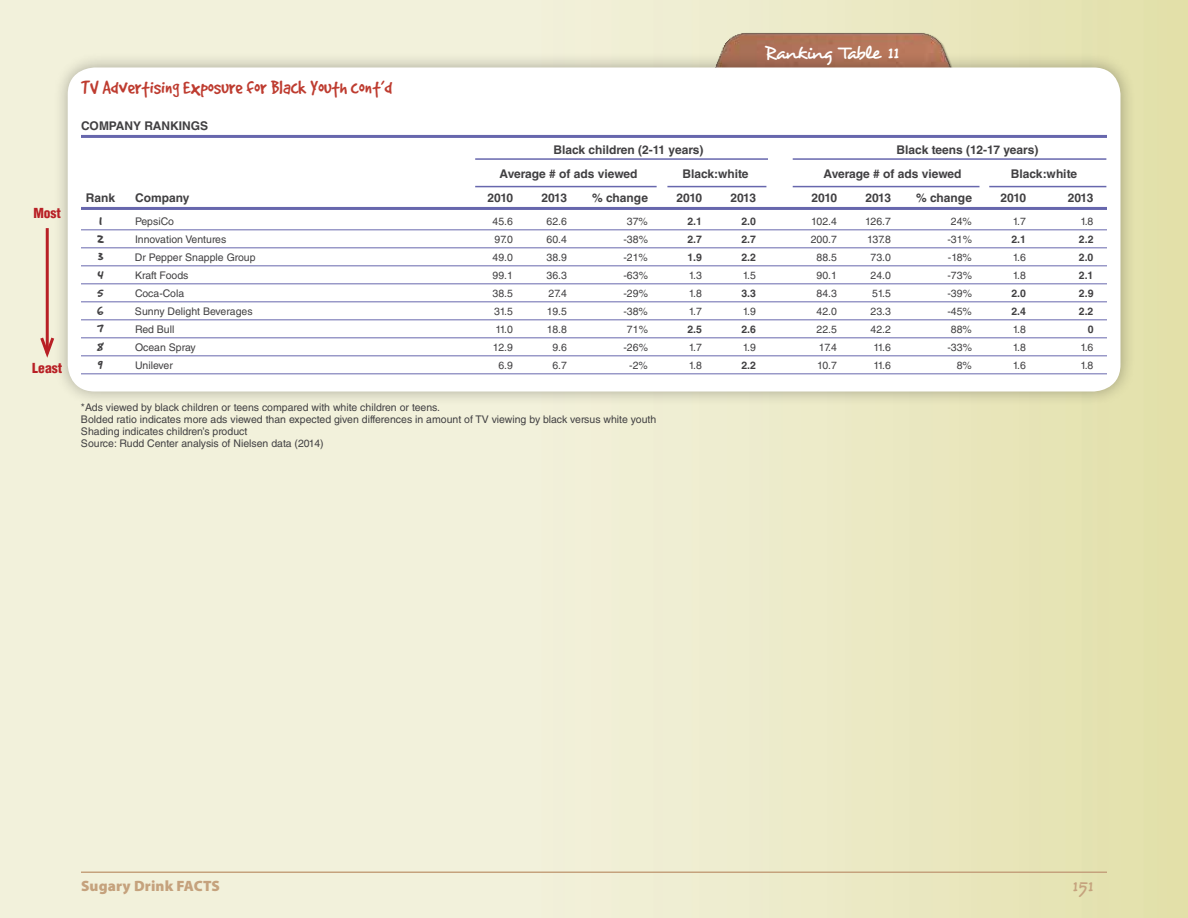
<style>
.page{position:relative;width:1188px;height:918px;background:#fff}
.page>*{position:absolute;margin:0;border:0;box-sizing:border-box;transform-origin:0 0}
.t1{font:21px "Good Dog";color:#be3c30}
.t2{font:19.5px "Desyrel";letter-spacing:-.065em;color:#fff}
.t3{font:18px "Desyrel";color:#c5a27d}
.t4{font:16.5px "Good Dog";color:#414042}
.t5{font:900 15px "Myriad Pro";letter-spacing:.01em;color:#c5a27d}
.t6{font:900 condensed 13.5px "Helvetica LT Std";color:#b82025}
.t7{font:700 12px "Helvetica LT Std";color:#414042}
.t8{font:10.5px/12px "Helvetica LT Std";color:#414042}
.t9{font:700 10.5px "Helvetica LT Std";color:#414042}
</style>
<div class="page">
<hr style="left:81px;top:872px;width:1026px;height:1px;background:#c5a27d">
<img style="left:687px;top:27px;width:293px;height:25px">
<div style="left:52px;top:52px;width:1084px;height:355px;background:#000;opacity:.3"></div>
<div style="left:68px;top:68px;width:1052px;height:324px;background:#fff;border-radius:27px"></div>
<hr style="left:46px;top:228px;width:3px;height:125px;background:#b82025">
<svg style="left:38px;top:334px;width:19px;height:28px"></svg>
<hr style="left:793px;top:158px;width:313px;height:2px;background:#6767ad">
<hr style="left:475px;top:158px;width:293px;height:2px;background:#6767ad">
<hr style="left:475px;top:186px;width:182px;height:1px;background:#6767ad">
<hr style="left:793px;top:186px;width:186px;height:1px;background:#6767ad">
<hr style="left:667px;top:186px;width:99px;height:1px;background:#6767ad">
<hr style="left:989px;top:186px;width:117px;height:1px;background:#6767ad">
<hr style="left:81px;top:135px;width:1026px;height:3px;background:#6767ad">
<hr style="left:81px;top:207px;width:1026px;height:3px;background:#6767ad">
<hr style="left:81px;top:229px;width:1026px;height:1px;background:#6767ad">
<hr style="left:81px;top:247px;width:1026px;height:1px;background:#6767ad">
<hr style="left:81px;top:265px;width:1026px;height:1px;background:#6767ad">
<hr style="left:81px;top:283px;width:1026px;height:1px;background:#6767ad">
<hr style="left:81px;top:301px;width:1026px;height:1px;background:#6767ad">
<hr style="left:81px;top:319px;width:1026px;height:1px;background:#6767ad">
<hr style="left:81px;top:337px;width:1026px;height:1px;background:#6767ad">
<hr style="left:81px;top:355px;width:1026px;height:1px;background:#6767ad">
<hr style="left:81px;top:373px;width:1026px;height:1px;background:#6767ad">
<p class="t6" style="left:33px;top:205px;width:29px">Most</p>
<p class="t6" style="left:32px;top:360px;width:31px">Least</p>
<h1 class="t1" style="left:81px;top:77px;width:313px">TV Advertising Exposure for Black Youth cont’d</h1>
<p class="t7" style="left:81px;top:119px;width:10px">com</p>
<p class="t7" style="left:109px;top:119px;width:17px">pany</p>
<p class="t7" style="left:144px;top:119px;width:9px">rankings</p>
<h2 class="t2" style="left:765px;top:40px;width:136px">Ranking Table 11</h2>
<h2 class="t2" style="left:887px;top:40px;width:15px">8</h2>
<p class="t7" style="left:553px;top:143px;width:152px">Black children (2-11 years)</p>
<p class="t7" style="left:897px;top:143px;width:143px">Black teens (12-17 years)</p>
<p class="t7" style="left:500px;top:167px;width:140px">Average # of ads viewed</p>
<p class="t7" style="left:682px;top:167px;width:68px">Black:white</p>
<p class="t7" style="left:824px;top:167px;width:140px">Average # of ads viewed</p>
<p class="t7" style="left:1011px;top:167px;width:68px">Black:white</p>
<p class="t7" style="left:86px;top:191px;width:31px">Rank</p>
<p class="t7" style="left:135px;top:191px;width:56px">Company</p>
<p class="t7" style="left:488px;top:191px;width:27px">2010</p>
<p class="t7" style="left:541px;top:191px;width:27px">2013</p>
<p class="t7" style="left:592px;top:191px;width:58px">% change</p>
<p class="t7" style="left:677px;top:191px;width:27px">2010</p>
<p class="t7" style="left:730px;top:191px;width:27px">2013</p>
<p class="t7" style="left:812px;top:191px;width:27px">2010</p>
<p class="t7" style="left:865px;top:191px;width:27px">2013</p>
<p class="t7" style="left:916px;top:191px;width:58px">% change</p>
<p class="t7" style="left:1001px;top:191px;width:27px">2010</p>
<p class="t7" style="left:1068px;top:191px;width:27px">2013</p>
<h3 class="t4" style="left:99px;top:211px;width:4px">1</h3>
<p class="t8" style="left:135px;top:215px;width:40px">PepsiCo</p>
<p class="t8" style="left:493px;top:215px;width:22px">45.6</p>
<p class="t8" style="left:547px;top:215px;width:22px">62.6</p>
<p class="t8" style="left:627px;top:215px;width:23px">37%</p>
<p class="t9" style="left:687px;top:215px;width:16px">2.1</p>
<p class="t9" style="left:741px;top:215px;width:16px">2.0</p>
<p class="t8" style="left:811px;top:215px;width:27px">102.4</p>
<p class="t8" style="left:865px;top:215px;width:27px">126.7</p>
<p class="t8" style="left:951px;top:215px;width:23px">24%</p>
<p class="t8" style="left:1013px;top:215px;width:15px">1.7</p>
<p class="t8" style="left:1080px;top:215px;width:15px">1.8</p>
<h3 class="t4" style="left:97px;top:229px;width:8px">2</h3>
<p class="t8" style="left:135px;top:233px;width:93px">Innovation Ventures</p>
<p class="t8" style="left:495px;top:233px;width:20px">97.0</p>
<p class="t8" style="left:547px;top:233px;width:22px">60.4</p>
<p class="t8" style="left:623px;top:233px;width:26px">-38%</p>
<p class="t9" style="left:687px;top:233px;width:16px">2.7</p>
<p class="t9" style="left:741px;top:233px;width:16px">2.7</p>
<p class="t8" style="left:811px;top:233px;width:28px">200.7</p>
<p class="t8" style="left:867px;top:233px;width:25px">137.8</p>
<p class="t8" style="left:947px;top:233px;width:26px">-31%</p>
<p class="t9" style="left:1011px;top:233px;width:16px">2.1</p>
<p class="t9" style="left:1079px;top:233px;width:16px">2.2</p>
<h3 class="t4" style="left:98px;top:247px;width:7px">3</h3>
<p class="t8" style="left:135px;top:251px;width:122px">Dr Pepper Snapple Group</p>
<p class="t8" style="left:493px;top:251px;width:22px">49.0</p>
<p class="t8" style="left:547px;top:251px;width:22px">38.9</p>
<p class="t8" style="left:623px;top:251px;width:26px">-21%</p>
<p class="t9" style="left:687px;top:251px;width:16px">1.9</p>
<p class="t9" style="left:741px;top:251px;width:16px">2.2</p>
<p class="t8" style="left:817px;top:251px;width:22px">88.5</p>
<p class="t8" style="left:871px;top:251px;width:22px">73.0</p>
<p class="t8" style="left:948px;top:251px;width:26px">-18%</p>
<p class="t8" style="left:1013px;top:251px;width:15px">1.6</p>
<p class="t9" style="left:1079px;top:251px;width:16px">2.0</p>
<h3 class="t4" style="left:97px;top:265px;width:8px">4</h3>
<p class="t8" style="left:135px;top:269px;width:55px">Kraft Foods</p>
<p class="t8" style="left:493px;top:269px;width:22px">99.1</p>
<p class="t8" style="left:547px;top:269px;width:22px">36.3</p>
<p class="t8" style="left:623px;top:269px;width:26px">-63%</p>
<p class="t8" style="left:689px;top:269px;width:15px">1.3</p>
<p class="t8" style="left:743px;top:269px;width:15px">1.5</p>
<p class="t8" style="left:817px;top:269px;width:22px">90.1</p>
<p class="t8" style="left:871px;top:269px;width:22px">24.0</p>
<p class="t8" style="left:947px;top:269px;width:26px">-73%</p>
<p class="t8" style="left:1013px;top:269px;width:15px">1.8</p>
<p class="t9" style="left:1079px;top:269px;width:16px">2.1</p>
<h3 class="t4" style="left:97px;top:283px;width:8px">5</h3>
<p class="t8" style="left:135px;top:287px;width:51px">Coca-Cola</p>
<p class="t8" style="left:493px;top:287px;width:22px">38.5</p>
<p class="t8" style="left:549px;top:287px;width:20px">27.4</p>
<p class="t8" style="left:623px;top:287px;width:26px">-29%</p>
<p class="t8" style="left:689px;top:287px;width:15px">1.8</p>
<p class="t9" style="left:741px;top:287px;width:16px">3.3</p>
<p class="t8" style="left:817px;top:287px;width:22px">84.3</p>
<p class="t8" style="left:872px;top:287px;width:20px">51.5</p>
<p class="t8" style="left:947px;top:287px;width:26px">-39%</p>
<p class="t9" style="left:1011px;top:287px;width:16px">2.0</p>
<p class="t9" style="left:1079px;top:287px;width:16px">2.9</p>
<h3 class="t4" style="left:97px;top:301px;width:8px">6</h3>
<p class="t8" style="left:135px;top:305px;width:119px">Sunny Delight Beverages</p>
<p class="t8" style="left:494px;top:305px;width:20px">31.5</p>
<p class="t8" style="left:547px;top:305px;width:22px">19.5</p>
<p class="t8" style="left:623px;top:305px;width:26px">-38%</p>
<p class="t8" style="left:689px;top:305px;width:15px">1.7</p>
<p class="t8" style="left:743px;top:305px;width:15px">1.9</p>
<p class="t8" style="left:817px;top:305px;width:22px">42.0</p>
<p class="t8" style="left:871px;top:305px;width:22px">23.3</p>
<p class="t8" style="left:947px;top:305px;width:26px">-45%</p>
<p class="t9" style="left:1011px;top:305px;width:16px">2.4</p>
<p class="t9" style="left:1079px;top:305px;width:16px">2.2</p>
<h3 class="t4" style="left:97px;top:319px;width:8px">7</h3>
<p class="t8" style="left:135px;top:323px;width:41px">Red Bull</p>
<p class="t8" style="left:495px;top:323px;width:19px">11.0</p>
<p class="t8" style="left:547px;top:323px;width:22px">18.8</p>
<p class="t8" style="left:627px;top:323px;width:23px">71%</p>
<p class="t9" style="left:687px;top:323px;width:16px">2.5</p>
<p class="t9" style="left:741px;top:323px;width:16px">2.6</p>
<p class="t8" style="left:817px;top:323px;width:22px">22.5</p>
<p class="t8" style="left:871px;top:323px;width:22px">42.2</p>
<p class="t8" style="left:951px;top:323px;width:23px">88%</p>
<p class="t8" style="left:1013px;top:323px;width:15px">1.8</p>
<p class="t9" style="left:1088px;top:323px;width:7px">0</p>
<h3 class="t4" style="left:97px;top:337px;width:9px">8</h3>
<p class="t8" style="left:135px;top:341px;width:62px">Ocean Spray</p>
<p class="t8" style="left:493px;top:341px;width:22px">12.9</p>
<p class="t8" style="left:552px;top:341px;width:16px">9.6</p>
<p class="t8" style="left:623px;top:341px;width:26px">-26%</p>
<p class="t8" style="left:689px;top:341px;width:15px">1.7</p>
<p class="t8" style="left:743px;top:341px;width:15px">1.9</p>
<p class="t8" style="left:819px;top:341px;width:20px">17.4</p>
<p class="t8" style="left:873px;top:341px;width:19px">11.6</p>
<p class="t8" style="left:947px;top:341px;width:26px">-33%</p>
<p class="t8" style="left:1013px;top:341px;width:15px">1.8</p>
<p class="t8" style="left:1080px;top:341px;width:15px">1.6</p>
<h3 class="t4" style="left:98px;top:355px;width:7px">9</h3>
<p class="t8" style="left:135px;top:359px;width:39px">Unilever</p>
<p class="t8" style="left:498px;top:359px;width:16px">6.9</p>
<p class="t8" style="left:552px;top:359px;width:16px">6.7</p>
<p class="t8" style="left:629px;top:359px;width:20px">-2%</p>
<p class="t8" style="left:689px;top:359px;width:15px">1.8</p>
<p class="t9" style="left:741px;top:359px;width:16px">2.2</p>
<p class="t8" style="left:817px;top:359px;width:21px">10.7</p>
<p class="t8" style="left:873px;top:359px;width:19px">11.6</p>
<p class="t8" style="left:957px;top:359px;width:17px">8%</p>
<p class="t8" style="left:1013px;top:359px;width:15px">1.6</p>
<p class="t8" style="left:1080px;top:359px;width:15px">1.8</p>
<p class="t8" style="left:81px;top:401px;width:577px">*Ads viewed by black children or teens compared with white children or teens.<br>Bolded ratio indicates more ads viewed than expected given differences in amount of TV viewing by black versus white youth Shading indicates children’s product<br>Source: Rudd Center analysis of Nielsen data (2014)</p>
<h3 class="t5" style="left:81px;top:877px;width:141px">Sugary Drink FACTS</h3>
<h3 class="t3" style="left:1072px;top:875px;width:23px">151</h3>
</div>
